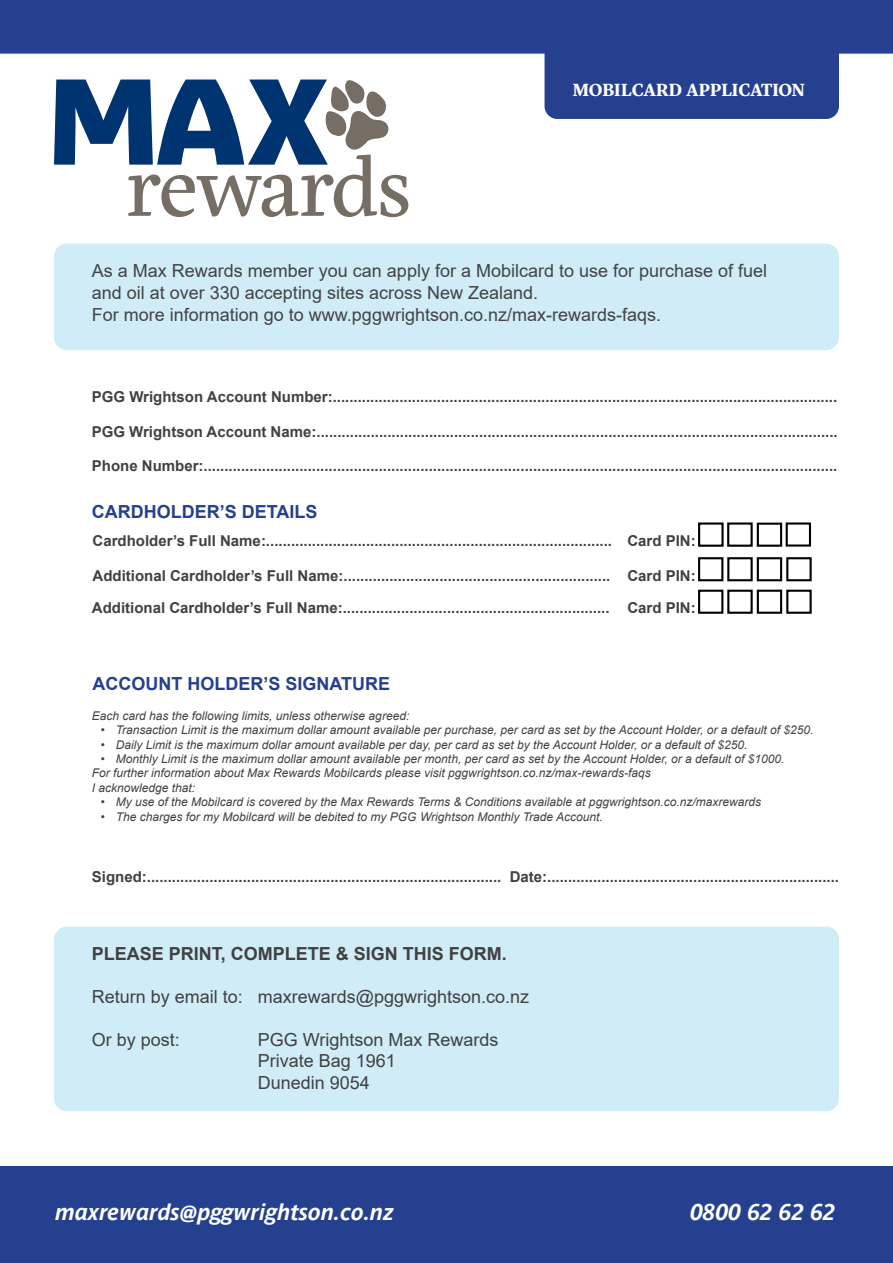
<style>
.page{position:relative;width:893px;height:1263px;background:#fff}
.page>*{position:absolute;margin:0;border:0;box-sizing:border-box;transform-origin:0 0}
.t1{font:120.45px "Parisine Plus Std Sombre";color:#003471}
.t2{font:80.7px "Eskorte Latin";letter-spacing:-.03em;color:#766e64}
.t3{font:italic 700 22.5px "Parisine Std";color:#fff}
.t4{font:18px/21.6px "Arial";color:#434345}
.t5{font:18px/21.6px "Arial";color:#414042}
.t6{font:700 18px "Arial";color:#25408f}
.t7{font:700 18px "Arial";color:#414042}
.t8{font:700 18px "Eskorte Latin";color:#fff}
.t9{font:700 15px "Arial";color:#414042}
.t10{font:italic 12px/14.4px "Arial";color:#414042}
</style>
<div class="page">
<div style="left:0;top:0;width:893px;height:54px;background:#25408f"></div>
<div style="left:545px;top:41px;width:293px;height:77px;background:#25408f;border-radius:12px"></div>
<div style="left:544px;top:40px;width:295px;height:79px;border:2px solid #25408f;border-radius:12px"></div>
<div style="left:55px;top:244px;width:783px;height:105px;background:#d0ecf6;border-radius:12px"></div>
<div style="left:54px;top:244px;width:785px;height:106px;border:2px solid #d0ecf6;border-radius:12px"></div>
<div style="left:698px;top:522px;width:26px;height:25px;border:2px solid #000"></div>
<div style="left:786px;top:522px;width:25px;height:25px;border:2px solid #000"></div>
<div style="left:757px;top:523px;width:25px;height:24px;border:2px solid #000"></div>
<div style="left:727px;top:522px;width:26px;height:25px;border:2px solid #000"></div>
<div style="left:55px;top:927px;width:783px;height:183px;background:#d0ecf6;border-radius:12px"></div>
<div style="left:54px;top:926px;width:785px;height:185px;border:2px solid #d0ecf6;border-radius:12px"></div>
<div style="left:0;top:1166px;width:893px;height:97px;background:#25408f"></div>
<svg style="left:325px;top:80px;width:64px;height:70px"></svg>
<div style="left:786px;top:557px;width:26px;height:24px;border:2px solid #000"></div>
<div style="left:786px;top:590px;width:26px;height:24px;border:2px solid #000"></div>
<div style="left:727px;top:590px;width:26px;height:24px;border:2px solid #000"></div>
<div style="left:698px;top:590px;width:25px;height:24px;border:2px solid #000"></div>
<div style="left:757px;top:557px;width:25px;height:24px;border:2px solid #000"></div>
<div style="left:727px;top:557px;width:26px;height:24px;border:2px solid #000"></div>
<div style="left:698px;top:557px;width:25px;height:24px;border:2px solid #000"></div>
<div style="left:757px;top:590px;width:25px;height:24px;border:2px solid #000"></div>
<h1 class="t1" style="left:45px;top:51px;width:285px">MAX</h1>
<h2 class="t2" style="left:126px;top:141px;width:288px">rewards</h2>
<p class="t8" style="left:573px;top:79px;width:234px">MOBILCARD APPLICATION</p>
<p class="t4" style="left:92px;top:260px;width:677px">As a Max Rewards member you can apply for a Mobilcard to use for purchase of fuel and oil at over 330 accepting sites across New Zealand.<br>For more information go to www.pggwrightson.co.nz/max-rewards-faqs.</p>
<p class="t9" style="left:92px;top:386px;width:747px">PGG Wrightson Account Number:.........................................................................................................................</p>
<p class="t9" style="left:92px;top:421px;width:747px">PGG Wrightson Account Name:.............................................................................................................................</p>
<p class="t9" style="left:92px;top:455px;width:747px">Phone Number:........................................................................................................................................................</p>
<p class="t6" style="left:92px;top:499px;width:227px">CARDHOLDER’S DETAILS</p>
<p class="t9" style="left:93px;top:530px;width:521px">Cardholder’s Full Name:...................................................................................</p>
<p class="t9" style="left:93px;top:565px;width:519px">Additional Cardholder’s Full Name:................................................................</p>
<p class="t9" style="left:627px;top:530px;width:70px">Card PIN:</p>
<p class="t9" style="left:627px;top:565px;width:70px">Card PIN:</p>
<p class="t9" style="left:92px;top:597px;width:605px">Additional Cardholder’s Full Name:................................................................ Card PIN:</p>
<p class="t6" style="left:93px;top:671px;width:299px">ACCOUNT HOLDER’S SIGNATURE</p>
<p class="t10" style="left:92px;top:709px;width:319px">Each card has the following limits, unless otherwise agreed:</p>
<p class="t10" style="left:101px;top:723px;width:714px">• Transaction Limit is the maximum dollar amount available per purchase, per card as set by the Account Holder, or a default of $250.</p>
<p class="t10" style="left:101px;top:737px;width:648px">• Daily Limit is the maximum dollar amount available per day, per card as set by the Account Holder, or a default of $250.</p>
<p class="t10" style="left:92px;top:752px;width:694px;text-indent:9px">• Monthly Limit is the maximum dollar amount available per month, per card as set by the Account Holder, or a default of $1000.<br>For further information about Max Rewards Mobilcards please visit pggwrightson.co.nz/max-rewards-faqs<br>I acknowledge that:</p>
<p class="t10" style="left:101px;top:795px;width:662px">• My use of the Mobilcard is covered by the Max Rewards Terms &amp; Conditions available at pggwrightson.co.nz/maxrewards</p>
<p class="t10" style="left:101px;top:809px;width:503px">• The charges for my Mobilcard will be debited to my PGG Wrightson Monthly Trade Account.</p>
<p class="t9" style="left:92px;top:866px;width:749px">Signed:..................................................................................... Date:......................................................................</p>
<p class="t7" style="left:92px;top:941px;width:417px">PLEASE PRINT, COMPLETE &amp; SIGN THIS FORM.</p>
<p class="t5" style="left:92px;top:985px;width:439px">Return by email to: maxrewards@pggwrightson.co.nz</p>
<p class="t5" style="left:92px;top:1029px;width:90px">Or by post:</p>
<p class="t5" style="left:258px;top:1028px;width:242px">PGG Wrightson Max Rewards<br>Private Bag 1961<br>Dunedin 9054</p>
<h3 class="t3" style="left:56px;top:1199px;width:340px">maxrewards@pggwrightson.co.nz</h3>
<h3 class="t3" style="left:691px;top:1199px;width:146px">0800 62 62 62</h3>
</div>
